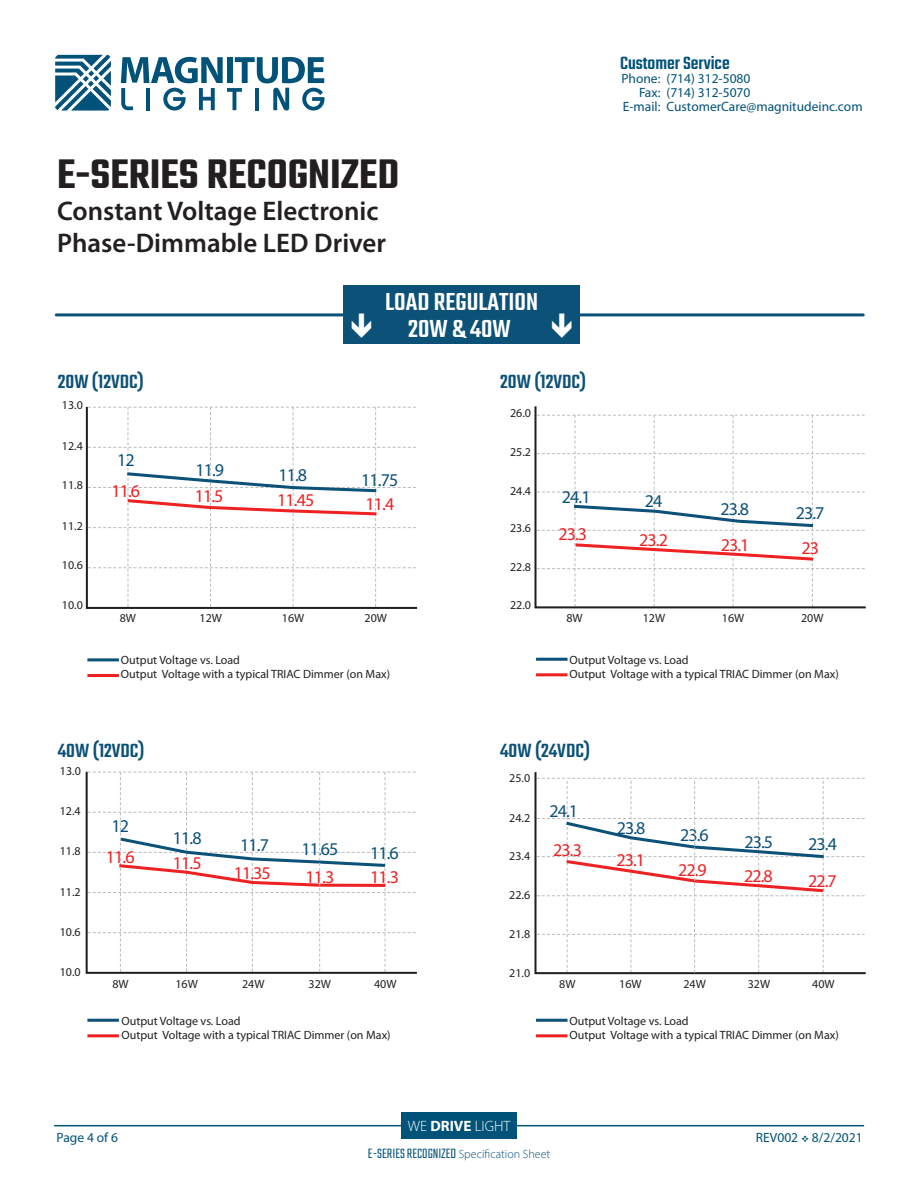
<style>
.page{position:relative;width:918px;height:1188px;background:#fff}
.page>*{position:absolute;margin:0;border:0;box-sizing:border-box;transform-origin:0 0}
.t1{font:600 45px "Teko";color:#231f20}
.t2{font:600 27px/32.4px "Myriad Pro";color:#231f20}
.t3{font:500 27px "Teko";color:#fff}
.t4{font:500 21px "Teko";color:#0c5178}
.t5{font:500 19.5px "Teko";color:#005278}
.t6{font:18px "Myriad Pro";letter-spacing:-.05em;color:#ee2123}
.t7{font:18px "Myriad Pro";letter-spacing:-.05em;color:#0c5178}
.t8{font:300 15px "Teko";color:#005278}
.t9{font:300 15px "Myriad Pro";color:#fff}
.t10{font:13.5px "Myriad Pro";color:#005278}
.t11{font:12px "Myriad Pro";color:#231f20}
.s1{font-weight:700}
.s2{font-family:"Myriad Pro";font-size:12px}
</style>
<div class="page">
<hr style="left:54px;top:1125px;width:810px;height:1px;background:#005278">
<div style="left:402px;top:1113px;width:115px;height:26px;background:#005278"></div>
<svg style="left:55px;top:55px;width:56px;height:56px"></svg>
<svg style="left:121px;top:57px;width:204px;height:54px"></svg>
<hr style="left:56px;top:313px;width:807px;height:3px;background:#0c5178">
<div style="left:343px;top:286px;width:237px;height:58px;background:#0c5178"></div>
<svg style="left:534px;top:406px;width:332px;height:203px"></svg>
<svg style="left:537px;top:415px;width:328px;height:192px"></svg>
<hr style="left:536px;top:673px;width:32px;height:3px;background:#ee2123">
<hr style="left:536px;top:658px;width:32px;height:3px;background:#0c5178">
<svg style="left:85px;top:406px;width:333px;height:203px"></svg>
<svg style="left:88px;top:407px;width:328px;height:200px"></svg>
<hr style="left:87px;top:674px;width:32px;height:3px;background:#ee2123">
<hr style="left:87px;top:658px;width:32px;height:3px;background:#0c5178">
<hr style="left:87px;top:1034px;width:32px;height:3px;background:#ee2123">
<hr style="left:87px;top:1019px;width:32px;height:3px;background:#0c5178">
<svg style="left:85px;top:771px;width:332px;height:203px"></svg>
<svg style="left:88px;top:772px;width:328px;height:200px"></svg>
<hr style="left:536px;top:1034px;width:32px;height:3px;background:#ee2123">
<hr style="left:536px;top:1019px;width:32px;height:3px;background:#0c5178">
<svg style="left:534px;top:772px;width:332px;height:203px"></svg>
<svg style="left:537px;top:778px;width:328px;height:195px"></svg>
<h1 class="t1" style="left:57px;top:146px;width:344px">E-SERIES RECOGNIZED</h1>
<h2 class="t2" style="left:57px;top:194px;width:331px">Constant Voltage Electronic<br>Phase-Dimmable LED Driver</h2>
<p class="t4" style="left:58px;top:369px;width:88px">20W (12VDC)</p>
<p class="t3" style="left:385px;top:286px;width:154px">LOAD REGULATION</p>
<p class="t3" style="left:408px;top:313px;width:104px">20W &amp; 40W</p>
<p class="t4" style="left:500px;top:369px;width:88px">20W (12VDC)</p>
<h3 class="t5" style="left:620px;top:51px;width:111px">Customer Service</h3>
<p class="t10" style="left:621px;top:70px;width:130px">Phone: (714) 312-5080</p>
<p class="t10" style="left:639px;top:84px;width:113px">Fax: (714) 312-5070</p>
<p class="t10" style="left:623px;top:98px;width:241px">E-mail: CustomerCare@magnitudeinc.com</p>
<p class="t11" style="left:62px;top:398px;width:22px">13.0</p>
<p class="t11" style="left:62px;top:439px;width:22px">12.4</p>
<p class="t11" style="left:62px;top:478px;width:22px">11.8</p>
<p class="t11" style="left:62px;top:519px;width:22px">11.2</p>
<p class="t11" style="left:62px;top:558px;width:22px">10.6</p>
<p class="t11" style="left:62px;top:598px;width:22px">10.0</p>
<p class="t7" style="left:117px;top:449px;width:19px">12</p>
<p class="t7" style="left:195px;top:459px;width:30px">11.9</p>
<p class="t7" style="left:278px;top:464px;width:30px">11.8</p>
<p class="t7" style="left:361px;top:468px;width:39px">11.75</p>
<p class="t6" style="left:111px;top:480px;width:30px">11.6</p>
<p class="t6" style="left:195px;top:485px;width:30px">11.5</p>
<p class="t6" style="left:277px;top:489px;width:39px">11.45</p>
<p class="t6" style="left:366px;top:493px;width:30px">11.4</p>
<p class="t11" style="left:510px;top:405px;width:22px">26.0</p>
<p class="t11" style="left:510px;top:444px;width:22px">25.2</p>
<p class="t11" style="left:510px;top:483px;width:22px">24.4</p>
<p class="t11" style="left:510px;top:521px;width:22px">23.6</p>
<p class="t11" style="left:510px;top:559px;width:22px">22.8</p>
<p class="t11" style="left:510px;top:598px;width:22px">22.0</p>
<p class="t7" style="left:562px;top:485px;width:30px">24.1</p>
<p class="t7" style="left:645px;top:490px;width:19px">24</p>
<p class="t7" style="left:720px;top:498px;width:30px">23.8</p>
<p class="t7" style="left:796px;top:502px;width:30px">23.7</p>
<p class="t6" style="left:558px;top:523px;width:30px">23.3</p>
<p class="t6" style="left:639px;top:529px;width:30px">23.2</p>
<p class="t6" style="left:721px;top:533px;width:30px">23.1</p>
<p class="t6" style="left:802px;top:537px;width:19px">23</p>
<p class="t11" style="left:120px;top:610px;width:18px">8W</p>
<p class="t11" style="left:200px;top:610px;width:24px">12W</p>
<p class="t11" style="left:282px;top:610px;width:24px">16W</p>
<p class="t11" style="left:365px;top:610px;width:24px">20W</p>
<p class="t11" style="left:566px;top:610px;width:18px">8W</p>
<p class="t11" style="left:643px;top:610px;width:24px">12W</p>
<p class="t11" style="left:722px;top:610px;width:24px">16W</p>
<p class="t11" style="left:801px;top:610px;width:24px">20W</p>
<p class="t11" style="left:121px;top:652px;width:121px">Output Voltage vs. Load</p>
<p class="t11" style="left:121px;top:667px;width:271px">Output Voltage with a typical TRIAC Dimmer (on Max)</p>
<p class="t11" style="left:570px;top:652px;width:121px">Output Voltage vs. Load</p>
<p class="t11" style="left:570px;top:667px;width:271px">Output Voltage with a typical TRIAC Dimmer (on Max)</p>
<p class="t4" style="left:58px;top:739px;width:88px">40W (12VDC)</p>
<p class="t4" style="left:500px;top:739px;width:91px">40W (24VDC)</p>
<p class="t11" style="left:60px;top:764px;width:22px">13.0</p>
<p class="t11" style="left:60px;top:804px;width:22px">12.4</p>
<p class="t11" style="left:60px;top:844px;width:22px">11.8</p>
<p class="t11" style="left:60px;top:884px;width:22px">11.2</p>
<p class="t11" style="left:60px;top:924px;width:22px">10.6</p>
<p class="t11" style="left:60px;top:965px;width:22px">10.0</p>
<p class="t7" style="left:111px;top:815px;width:19px">12</p>
<p class="t6" style="left:106px;top:845px;width:30px">11.6</p>
<p class="t7" style="left:173px;top:827px;width:30px">11.8</p>
<p class="t6" style="left:173px;top:851px;width:30px">11.5</p>
<p class="t7" style="left:240px;top:834px;width:30px">11.7</p>
<p class="t7" style="left:301px;top:838px;width:39px">11.65</p>
<p class="t7" style="left:370px;top:842px;width:30px">11.6</p>
<p class="t6" style="left:234px;top:862px;width:39px">11.35</p>
<p class="t6" style="left:370px;top:866px;width:30px">11.3</p>
<p class="t6" style="left:306px;top:866px;width:30px">11.3</p>
<p class="t11" style="left:509px;top:771px;width:22px">25.0</p>
<p class="t11" style="left:509px;top:810px;width:22px">24.2</p>
<p class="t11" style="left:509px;top:848px;width:22px">23.4</p>
<p class="t11" style="left:509px;top:888px;width:22px">22.6</p>
<p class="t11" style="left:509px;top:926px;width:22px">21.8</p>
<p class="t11" style="left:509px;top:965px;width:22px">21.0</p>
<p class="t7" style="left:550px;top:800px;width:30px">24.1</p>
<p class="t6" style="left:553px;top:839px;width:30px">23.3</p>
<p class="t7" style="left:617px;top:817px;width:30px">23.8</p>
<p class="t6" style="left:616px;top:849px;width:30px">23.1</p>
<p class="t7" style="left:680px;top:824px;width:30px">23.6</p>
<p class="t6" style="left:678px;top:859px;width:30px">22.9</p>
<p class="t7" style="left:744px;top:831px;width:30px">23.5</p>
<p class="t6" style="left:744px;top:864px;width:30px">22.8</p>
<p class="t7" style="left:808px;top:833px;width:30px">23.4</p>
<p class="t6" style="left:808px;top:870px;width:30px">22.7</p>
<p class="t11" style="left:112px;top:977px;width:18px">8W</p>
<p class="t11" style="left:175px;top:977px;width:24px">16W</p>
<p class="t11" style="left:242px;top:977px;width:24px">24W</p>
<p class="t11" style="left:309px;top:977px;width:24px">32W</p>
<p class="t11" style="left:374px;top:977px;width:24px">40W</p>
<p class="t11" style="left:559px;top:977px;width:18px">8W</p>
<p class="t11" style="left:619px;top:977px;width:24px">16W</p>
<p class="t11" style="left:748px;top:977px;width:24px">32W</p>
<p class="t11" style="left:812px;top:977px;width:24px">40W</p>
<p class="t11" style="left:683px;top:977px;width:24px">24W</p>
<p class="t11" style="left:121px;top:1013px;width:121px">Output Voltage vs. Load</p>
<p class="t11" style="left:121px;top:1028px;width:271px">Output Voltage with a typical TRIAC Dimmer (on Max)</p>
<p class="t11" style="left:570px;top:1013px;width:121px">Output Voltage vs. Load</p>
<p class="t11" style="left:570px;top:1028px;width:271px">Output Voltage with a typical TRIAC Dimmer (on Max)</p>
<p class="t9" style="left:408px;top:1117px;width:104px">WE <span class="s1">DRIVE</span> LIGHT</p>
<p class="t10" style="left:57px;top:1129px;width:63px">Page 4 of 6</p>
<p class="t10" style="left:756px;top:1129px;width:108px">REV002 ❖ 8/2/2021</p>
<p class="t8" style="left:368px;top:1145px;width:184px">E-SERIES RECOGNIZED <span class="s2">Specification Sheet</span></p>
</div>
